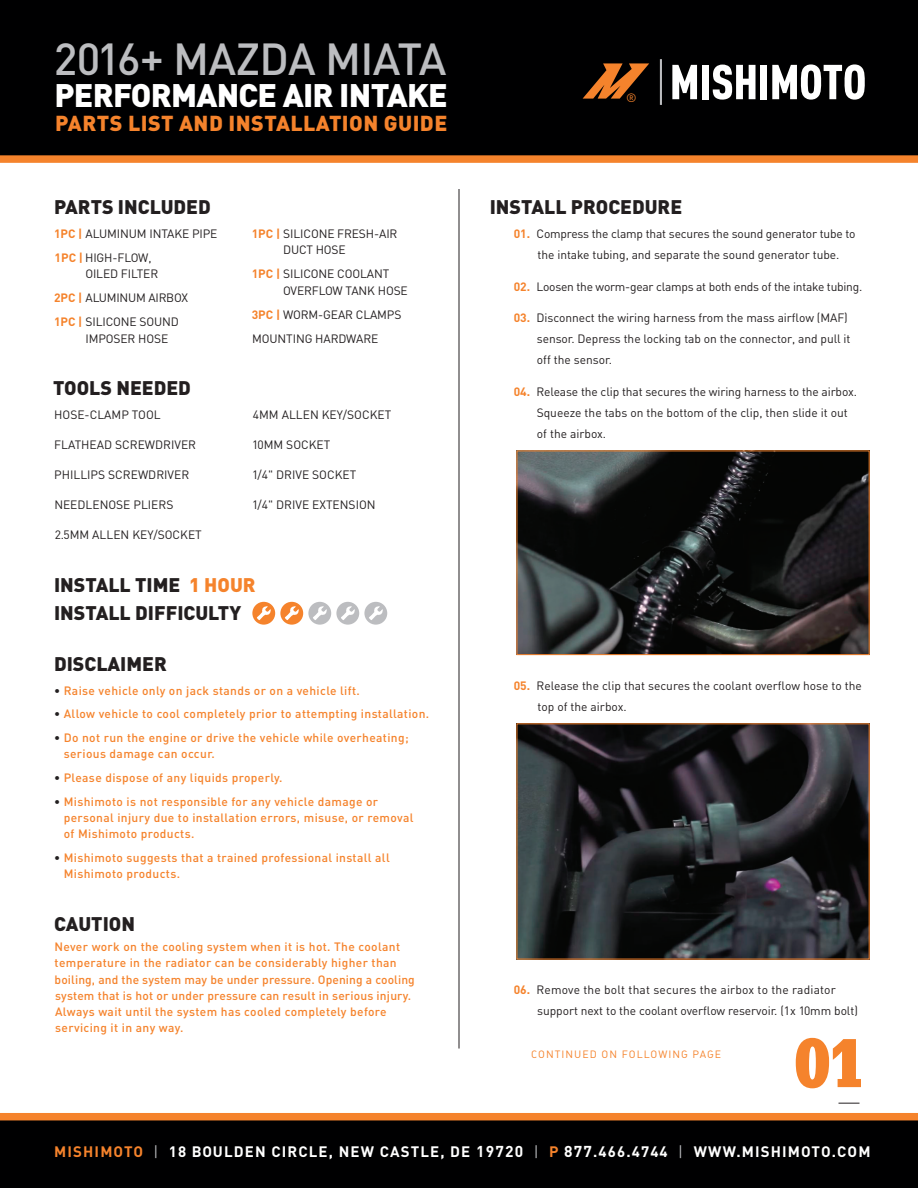
<style>
.page{position:relative;width:918px;height:1188px;background:#fff}
.page>*{position:absolute;margin:0;border:0;box-sizing:border-box;transform-origin:0 0}
.t1{font:72px "URW Egyptienne T Bold Extr Narr";color:#f5832c}
.t2{font:500 44.25px "DIN";letter-spacing:-.015em;color:#bcbdc0}
.t3{font:900 32.25px "DIN";letter-spacing:-.025em;color:#fff}
.t4{font:900 21.45px "DIN";letter-spacing:.02em;color:#f5832c}
.t5{font:900 19.5px/28.5px "DIN";color:#231f20}
.t6{font:700 15px "DIN";letter-spacing:.075em;color:#fff}
.t7{font:12px/21px "DIN";letter-spacing:-.005em;color:#231f20}
.t8{font:500 12px/16.2px "DIN";letter-spacing:.03em;color:#f5832c}
.t9{font:12px "DIN";color:#f5832c}
.t10{font:10.5px "DIN Regular Alternate";letter-spacing:.1em;color:#f5832c}
.s1{font-weight:700;color:#f5832c}
.s2{color:#f5832c}
.s3{color:#231f20}
.s4{font-weight:400;color:#bcbdc0}
.s5{font-size:15.6px}
</style>
<div class="page">
<div style="left:0;top:0;width:918px;height:163px;background:#000001"></div>
<svg style="left:672px;top:65px;width:25px;height:34px"></svg>
<div style="left:702px;top:65px;width:7px;height:34px;background:#fff"></div>
<svg style="left:713px;top:65px;width:43px;height:35px"></svg>
<div style="left:760px;top:65px;width:7px;height:34px;background:#fff"></div>
<svg style="left:772px;top:64px;width:93px;height:36px"></svg>
<svg style="left:583px;top:63px;width:66px;height:36px"></svg>
<hr style="left:660px;top:59px;width:2px;height:46px;background:#bcbdc0">
<svg style="left:839px;top:1103px;width:21px;height:1px"></svg>
<svg style="left:252px;top:602px;width:135px;height:23px"></svg>
<hr style="left:459px;top:189px;width:1px;height:860px;background:#231f20">
<img style="left:519px;top:453px;width:348px;height:200px">
<div style="left:517px;top:451px;width:352px;height:204px;border:1px solid #f5832c"></div>
<img style="left:519px;top:726px;width:348px;height:231px">
<svg style="left:0;top:1113px;width:918px;height:75px;fill:#000001"></svg>
<h2 class="t2" style="left:54px;top:31px;width:394px">2016+ MAZDA MIATA</h2>
<h3 class="t3" style="left:54px;top:73px;width:395px">PERFORMANCE AIR INTAKE</h3>
<h3 class="t4" style="left:55px;top:108px;width:394px">PARTS LIST AND INSTALLATION GUIDE</h3>
<h3 class="t5" style="left:54px;top:192px;width:158px">PARTS INCLUDED</h3>
<p class="t7" style="left:54px;top:221px;width:165px;line-height:24px"><span class="s1">1PC |</span> ALUMINUM INTAKE PIPE<br><span class="s1">1PC |</span> HIGH-FLOW,</p>
<p class="t7" style="left:54px;top:262px;width:136px;line-height:24px;text-indent:31px">OILED FILTER<br><span class="s1">2PC |</span> ALUMINUM AIRBOX<br><span class="s1">1PC |</span> SILICONE SOUND</p>
<p class="t7" style="left:86px;top:328px;width:84px">IMPOSER HOSE</p>
<h3 class="t5" style="left:53px;top:372px;width:139px">TOOLS NEEDED</h3>
<p class="t7" style="left:54px;top:404px;width:108px">HOSE-CLAMP TOOL</p>
<p class="t7" style="left:54px;top:434px;width:143px">FLATHEAD SCREWDRIVER</p>
<p class="t7" style="left:54px;top:464px;width:137px">PHILLIPS SCREWDRIVER</p>
<p class="t7" style="left:54px;top:494px;width:121px">NEEDLENOSE PLIERS</p>
<p class="t7" style="left:55px;top:524px;width:149px">2.5MM ALLEN KEY/SOCKET</p>
<p class="t7" style="left:283px;top:225px;width:116px;line-height:16.5px;text-indent:-31px"><span class="s1">1PC |</span> SILICONE FRESH-AIR<br>DUCT HOSE</p>
<p class="t7" style="left:283px;top:265px;width:126px;line-height:16.5px;text-indent:-31px"><span class="s1">1PC |</span> SILICONE COOLANT<br>OVERFLOW TANK HOSE</p>
<p class="t7" style="left:252px;top:302px;width:151px;line-height:24px"><span class="s1">3PC |</span> WORM-GEAR CLAMPS<br>MOUNTING HARDWARE</p>
<p class="t7" style="left:253px;top:404px;width:140px">4MM ALLEN KEY/SOCKET</p>
<p class="t7" style="left:252px;top:434px;width:80px">10MM SOCKET</p>
<p class="t7" style="left:252px;top:464px;width:106px">1/4" DRIVE SOCKET</p>
<p class="t7" style="left:252px;top:494px;width:125px">1/4" DRIVE EXTENSION</p>
<h3 class="t5" style="left:54px;top:569px;width:203px">INSTALL TIME <span class="s2">1 HOUR<br></span>INSTALL DIFFICULTY</h3>
<h3 class="t5" style="left:54px;top:649px;width:114px">DISCLAIMER</h3>
<p class="t8" style="left:54px;top:682px;width:307px"><span class="s3">•</span> Raise vehicle only on jack stands or on a vehicle lift.</p>
<p class="t8" style="left:54px;top:706px;width:377px"><span class="s3">•</span> Allow vehicle to cool completely prior to attempting installation.</p>
<p class="t8" style="left:64px;top:729px;width:346px;text-indent:-10px"><span class="s3">•</span> Do not run the engine or drive the vehicle while overheating; serious damage can occur.</p>
<p class="t8" style="left:54px;top:769px;width:230px"><span class="s3">•</span> Please dispose of any liquids properly.</p>
<p class="t8" style="left:64px;top:793px;width:351px;text-indent:-10px"><span class="s3">•</span> Mishimoto is not responsible for any vehicle damage or personal injury due to installation errors, misuse, or removal of Mishimoto products.</p>
<p class="t8" style="left:64px;top:849px;width:328px;text-indent:-10px"><span class="s3">•</span> Mishimoto suggests that a trained professional install all<br>Mishimoto products.</p>
<h3 class="t5" style="left:54px;top:908px;width:83px">CAUTION</h3>
<p class="t8" style="left:54px;top:938px;width:362px">Never work on the cooling system when it is hot. The coolant temperature in the radiator can be considerably higher than boiling, and the system may be under pressure. Opening a cooling system that is hot or under pressure can result in serious injury.<br>Always wait until the system has cooled completely before servicing it in any way.</p>
<p class="t9" style="left:626px;top:90px;width:12px">®</p>
<h3 class="t5" style="left:490px;top:192px;width:194px">INSTALL PROCEDURE</h3>
<p class="t7" style="left:538px;top:223px;width:319px;text-indent:-24px"><span class="s1">01.</span> Compress the clamp that secures the sound generator tube to the intake tubing, and separate the sound generator tube.</p>
<p class="t7" style="left:514px;top:276px;width:350px"><span class="s1">02.</span> Loosen the worm-gear clamps at both ends of the intake tubing.</p>
<p class="t7" style="left:537px;top:307px;width:315px;text-indent:-23px"><span class="s1">03.</span> Disconnect the wiring harness from the mass airflow (MAF) sensor. Depress the locking tab on the connector, and pull it off the sensor.</p>
<p class="t7" style="left:537px;top:381px;width:322px;text-indent:-23px"><span class="s1">04.</span> Release the clip that secures the wiring harness to the airbox.<br>Squeeze the tabs on the bottom of the clip, then slide it out of the airbox.</p>
<p class="t7" style="left:538px;top:675px;width:326px;text-indent:-24px"><span class="s1">05.</span> Release the clip that secures the coolant overflow hose to the top of the airbox.</p>
<p class="t7" style="left:537px;top:979px;width:322px;text-indent:-23px"><span class="s1">06.</span> Remove the bolt that secures the airbox to the radiator support next to the coolant overflow reservoir. (1x 10mm bolt)</p>
<p class="t10" style="left:531px;top:1047px;width:191px">CONTINUED ON FOLLOWING PAGE</p>
<h1 class="t1" style="left:794px;top:1020px;width:72px">01</h1>
<p class="t6" style="left:54px;top:1142px;width:818px"><span class="s2">MISHIMOTO</span> <span class="s4">|</span> 18 BOULDEN CIRCLE, NEW CASTLE, DE <span class="s5">19720</span> <span class="s4">|</span> <span class="s2">P</span> <span class="s5">877</span>.466.4744 <span class="s4">|</span> WWW.MISHIMOTO.COM</p>
</div>
